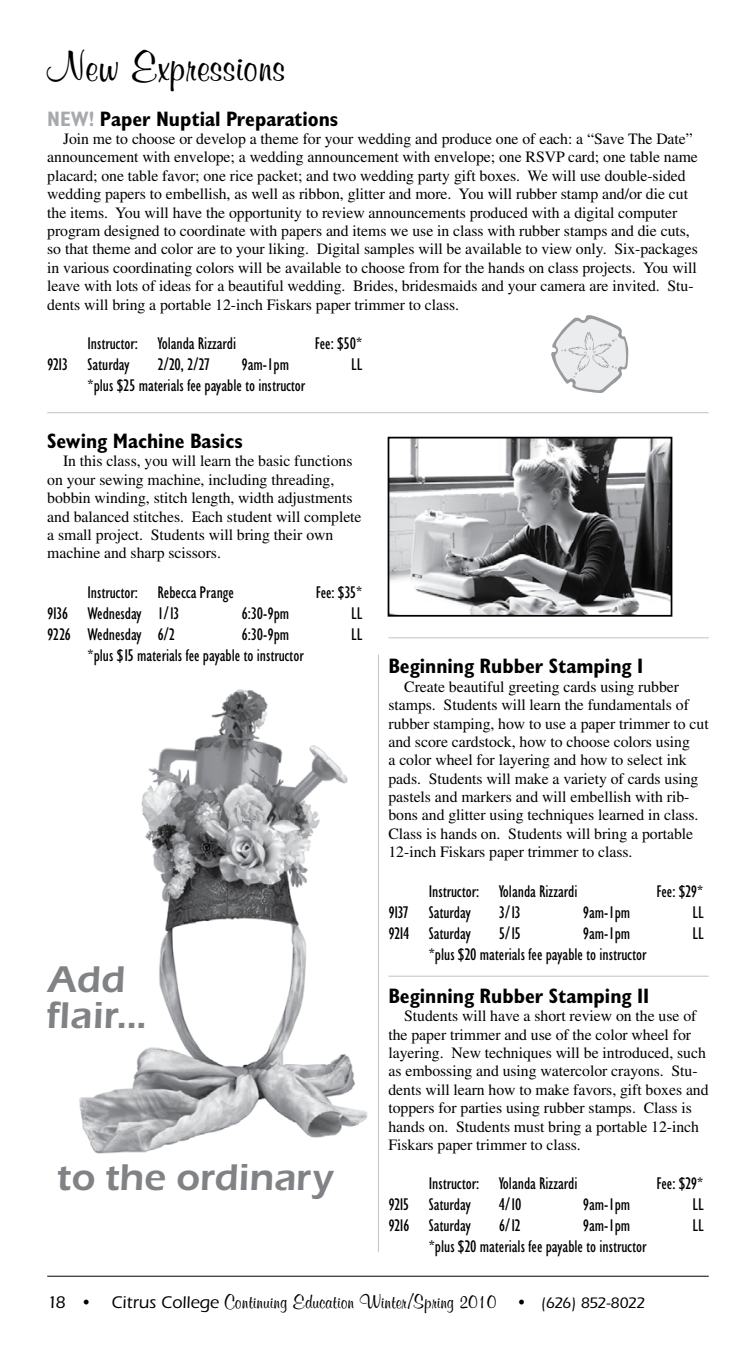
<style>
.page{position:relative;width:756px;height:1355px;background:#fff}
.page>*{position:absolute;margin:0;border:0;box-sizing:border-box;transform-origin:0 0}
.t1{font:45.5px "Mural Script DTC";color:#000}
.t2{font:38.5px/36.8px "Eras Demi DTC";letter-spacing:-.005em;color:#808285}
.t3{font:21px "Classical Sans Bold Cond DTC";color:#000}
.t4{font:21px "Mural Script DTC";color:#000}
.t5{font:17.5px "Classical Sans Cond DTC";color:#000}
.t6{font:15.75px/18.4px "Times";letter-spacing:-.005em;color:#000}
.s1{color:#a7a9ac}
.s2{font-family:"Eras Medium DTC";font-size:17.5px}
.s3{font-family:"Eras Medium DTC";font-size:15.75px}
</style>
<div class="page">
<hr style="left:47px;top:1275px;width:662px;height:1px;background:#000">
<hr style="left:378px;top:654px;width:1px;height:597px;background:#808285">
<hr style="left:388px;top:975px;width:321px;height:1px;background:#808285">
<hr style="left:388px;top:637px;width:321px;height:1px;background:#808285">
<hr style="left:47px;top:412px;width:662px;height:1px;background:#808285">
<img style="left:79px;top:689px;width:289px;height:465px">
<img style="left:391px;top:440px;width:278px;height:173px">
<div style="left:388px;top:437px;width:284px;height:179px;border:2px solid #000"></div>
<svg style="left:551px;top:315px;width:77px;height:78px"></svg>
<h1 class="t1" style="left:47px;top:41px;width:239px">New Expressions</h1>
<h3 class="t3" style="left:47px;top:107px;width:293px"><span class="s1">NEW!</span> Paper Nuptial Preparations</h3>
<p class="t6" style="left:47px;top:130px;width:652px;text-indent:16px">Join me to choose or develop a theme for your wedding and produce one of each: a “Save The Date” announcement with envelope; a wedding announcement with envelope; one RSVP card; one table name placard; one table favor; one rice packet; and two wedding party gift boxes. We will use double-sided wedding papers to embellish, as well as ribbon, glitter and more. You will rubber stamp and/or die cut the items. You will have the opportunity to review announcements produced with a digital computer program designed to coordinate with papers and items we use in class with rubber stamps and die cuts, so that theme and color are to your liking. Digital samples will be available to view only. Six-packages in various coordinating colors will be available to choose from for the hands on class projects. You will leave with lots of ideas for a beautiful wedding. Brides, bridesmaids and your camera are invited. Stu&shy;dents will bring a portable 12-inch Fiskars paper trimmer to class.</p>
<p class="t5" style="left:88px;top:333px;width:150px">Instructor: Yolanda Rizzardi</p>
<p class="t5" style="left:315px;top:333px;width:49px">Fee: $50*</p>
<p class="t5" style="left:47px;top:354px;width:84px">9213 Saturday</p>
<p class="t5" style="left:158px;top:354px;width:54px">2/20, 2/27</p>
<p class="t5" style="left:242px;top:354px;width:49px">9am-1pm</p>
<p class="t5" style="left:351px;top:354px;width:12px">LL</p>
<p class="t5" style="left:88px;top:375px;width:219px">*plus $25 materials fee payable to instructor</p>
<h3 class="t3" style="left:47px;top:429px;width:197px">Sewing Machine Basics</h3>
<p class="t6" style="left:47px;top:452px;width:316px;text-indent:16px">In this class, you will learn the basic functions on your sewing machine, including threading, bobbin winding, stitch length, width adjustments and balanced stitches. Each student will complete a small project. Students will bring their own machine and sharp scissors.</p>
<p class="t5" style="left:88px;top:582px;width:148px">Instructor: Rebecca Prange</p>
<p class="t5" style="left:316px;top:582px;width:48px">Fee: $35*</p>
<p class="t5" style="left:47px;top:603px;width:134px">9136 Wednesday 1/13</p>
<p class="t5" style="left:242px;top:603px;width:49px">6:30-9pm</p>
<p class="t5" style="left:351px;top:603px;width:12px">LL</p>
<p class="t5" style="left:47px;top:624px;width:129px">9226 Wednesday 6/2</p>
<p class="t5" style="left:242px;top:624px;width:49px">6:30-9pm</p>
<p class="t5" style="left:351px;top:624px;width:12px">LL</p>
<p class="t5" style="left:88px;top:645px;width:218px">*plus $15 materials fee payable to instructor</p>
<h2 class="t2" style="left:47px;top:960px;width:101px">Add flair...</h2>
<h2 class="t2" style="left:58px;top:1158px;width:277px">to the ordinary</h2>
<h3 class="t3" style="left:388px;top:654px;width:256px">Beginning Rubber Stamping I</h3>
<p class="t6" style="left:388px;top:677px;width:322px;text-indent:16px">Create beautiful greeting cards using rubber stamps. Students will learn the fundamentals of rubber stamping, how to use a paper trimmer to cut and score cardstock, how to choose colors using<br>a color wheel for layering and how to select ink pads. Students will make a variety of cards using pastels and markers and will embellish with rib&shy;bons and glitter using techniques learned in class.<br>Class is hands on. Students will bring a portable 12-inch Fiskars paper trimmer to class.</p>
<p class="t5" style="left:429px;top:881px;width:150px">Instructor: Yolanda Rizzardi</p>
<p class="t5" style="left:656px;top:881px;width:49px">Fee: $29*</p>
<p class="t5" style="left:388px;top:902px;width:84px">9137 Saturday</p>
<p class="t5" style="left:499px;top:902px;width:24px">3/13</p>
<p class="t5" style="left:583px;top:902px;width:49px">9am-1pm</p>
<p class="t5" style="left:693px;top:902px;width:12px">LL</p>
<p class="t5" style="left:388px;top:923px;width:84px">9214 Saturday</p>
<p class="t5" style="left:499px;top:923px;width:23px">5/15</p>
<p class="t5" style="left:583px;top:923px;width:49px">9am-1pm</p>
<p class="t5" style="left:693px;top:923px;width:12px">LL</p>
<p class="t5" style="left:429px;top:944px;width:219px">*plus $20 materials fee payable to instructor</p>
<h3 class="t3" style="left:388px;top:984px;width:262px">Beginning Rubber Stamping II</h3>
<p class="t6" style="left:388px;top:1006px;width:322px;text-indent:16px">Students will have a short review on the use of the paper trimmer and use of the color wheel for layering. New techniques will be introduced, such as embossing and using watercolor crayons. Stu&shy;dents will learn how to make favors, gift boxes and toppers for parties using rubber stamps. Class is hands on. Students must bring a portable 12-inch Fiskars paper trimmer to class.</p>
<p class="t5" style="left:429px;top:1173px;width:150px">Instructor: Yolanda Rizzardi</p>
<p class="t5" style="left:656px;top:1173px;width:49px">Fee: $29*</p>
<p class="t5" style="left:388px;top:1194px;width:84px">9215 Saturday</p>
<p class="t5" style="left:499px;top:1194px;width:24px">4/10</p>
<p class="t5" style="left:583px;top:1194px;width:49px">9am-1pm</p>
<p class="t5" style="left:693px;top:1194px;width:12px">LL</p>
<p class="t5" style="left:388px;top:1215px;width:84px">9216 Saturday</p>
<p class="t5" style="left:499px;top:1215px;width:24px">6/12</p>
<p class="t5" style="left:583px;top:1215px;width:49px">9am-1pm</p>
<p class="t5" style="left:693px;top:1215px;width:12px">LL</p>
<p class="t5" style="left:429px;top:1236px;width:219px">*plus $20 materials fee payable to instructor</p>
<h3 class="t4" style="left:47px;top:1289px;width:600px"><span class="s2">18 • Citrus College</span> Continuing Education Winter/Spring 2010 <span class="s2">•</span> <span class="s3">(626) 852-8022</span></h3>
</div>
